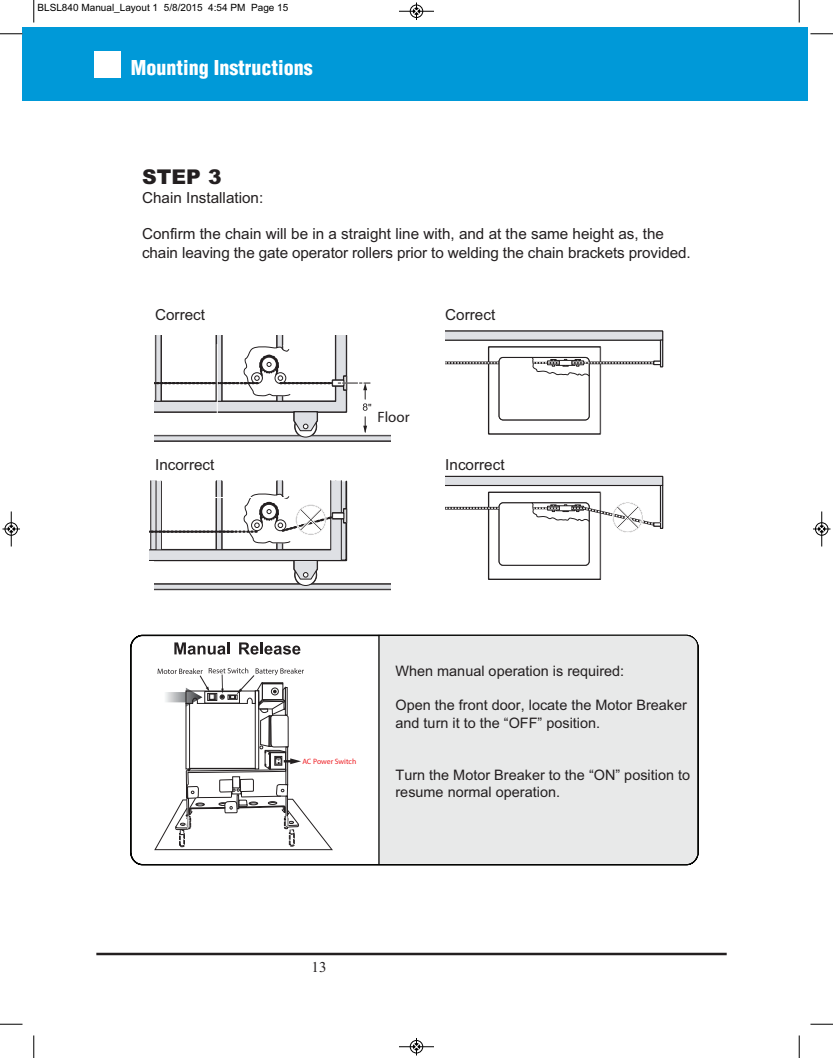
<style>
.page{position:relative;width:833px;height:1058px;background:#fff}
.page>*{position:absolute;margin:0;border:0;box-sizing:border-box;transform-origin:0 0}
.t1{font:900 20.38px "Arial";color:#231f20}
.t2{font:900 condensed 20px "Helvetica LT Std";color:#fff}
.t3{font:15.25px/18.2px "Arial";color:#231f20}
.t4{font:15px "Myriad Pro";color:#231f20}
.t5{font:15px "Times New Roman";color:#231f20}
.t6{font:14.5px/17.4px "Arial";color:#231f20}
.t7{font:10px "Arial";color:#000}
.t8{font:10px "Arial";color:#231f20}
.t9{font:7.75px "Myriad Pro";letter-spacing:-.005em;color:#ee1d23}
</style>
<div class="page">
<div style="left:22px;top:27px;width:785px;height:74px;background:#0099d8"></div>
<hr style="left:96px;top:952px;width:630px;height:3px;background:#231f20">
<div style="left:94px;top:51px;width:27px;height:26px;background:#fff"></div>
<hr style="left:77px;top:915px;width:675px;height:1px;background:#231f20">
<svg style="left:155px;top:335px;width:235px;height:107px"></svg>
<svg style="left:150px;top:480px;width:240px;height:111px"></svg>
<div style="left:659px;top:339px;width:4px;height:28px;border:1px solid #231f20"></div>
<svg style="left:445px;top:330px;width:218px;height:11px"></svg>
<div style="left:499px;top:357px;width:90px;height:63px;border:1px solid #231f20;border-radius:4px"></div>
<div style="left:660px;top:340px;width:2px;height:27px;border:1px solid #231f20"></div>
<svg style="left:445px;top:357px;width:215px;height:19px"></svg>
<div style="left:488px;top:491px;width:113px;height:89px;border:2px solid #231f20"></div>
<div style="left:488px;top:492px;width:112px;height:87px;background:#fff"></div>
<div style="left:488px;top:492px;width:112px;height:87px;border:1px solid #231f20"></div>
<div style="left:498px;top:502px;width:91px;height:64px;border:1px solid #231f20;border-radius:4px"></div>
<div style="left:659px;top:485px;width:4px;height:44px;border:1px solid #231f20"></div>
<svg style="left:445px;top:476px;width:218px;height:10px"></svg>
<div style="left:499px;top:502px;width:90px;height:63px;border:1px solid #231f20;border-radius:4px"></div>
<div style="left:660px;top:485px;width:2px;height:43px;border:1px solid #231f20"></div>
<svg style="left:445px;top:502px;width:216px;height:31px"></svg>
<svg style="left:130px;top:634px;width:568px;height:231px"></svg>
<svg style="left:174px;top:642px;width:55px;height:12px"></svg>
<svg style="left:239px;top:642px;width:61px;height:12px"></svg>
<div style="left:379px;top:635px;width:318px;height:229px;background:#e8e9e9"></div>
<hr style="left:378px;top:635px;width:1px;height:229px;background:#040503">
<svg style="left:153px;top:667px;width:181px;height:199px"></svg>
<svg style="left:33px;top:0;width:2px;height:22px"></svg>
<svg style="left:0;top:33px;width:22px;height:2px"></svg>
<svg style="left:798px;top:0;width:2px;height:22px"></svg>
<svg style="left:810px;top:33px;width:22px;height:2px"></svg>
<svg style="left:33px;top:1035px;width:2px;height:23px"></svg>
<svg style="left:0;top:1023px;width:22px;height:2px"></svg>
<svg style="left:798px;top:1035px;width:2px;height:23px"></svg>
<svg style="left:810px;top:1023px;width:22px;height:2px"></svg>
<hr style="left:399px;top:11px;width:35px;height:1px;background:#000">
<div style="left:410px;top:5px;width:13px;height:13px;border:1px solid #000;border-radius:50%"></div>
<svg style="left:413px;top:2px;width:6px;height:18px"></svg>
<hr style="left:399px;top:1046px;width:35px;height:1px;background:#000">
<div style="left:410px;top:1040px;width:13px;height:13px;border:1px solid #000;border-radius:50%"></div>
<svg style="left:413px;top:1038px;width:6px;height:17px"></svg>
<hr style="left:11px;top:511px;width:1px;height:35px;background:#000">
<div style="left:5px;top:522px;width:13px;height:13px;border:1px solid #000;border-radius:50%"></div>
<svg style="left:2px;top:526px;width:18px;height:6px"></svg>
<hr style="left:821px;top:511px;width:1px;height:35px;background:#000">
<div style="left:815px;top:522px;width:13px;height:13px;border:1px solid #000;border-radius:50%"></div>
<svg style="left:813px;top:526px;width:17px;height:6px"></svg>
<p class="t7" style="left:38px;top:2px;width:252px">BLSL840 Manual_Layout 1 5/8/2015 4:54 PM Page 15</p>
<h2 class="t2" style="left:131px;top:59px;width:183px">Mounting Instructions</h2>
<h1 class="t1" style="left:142px;top:162px;width:81px">STEP 3</h1>
<p class="t3" style="left:142px;top:188px;width:123px">Chain Installation:</p>
<p class="t3" style="left:142px;top:225px;width:550px">Confirm the chain will be in a straight line with, and at the same height as, the chain leaving the gate operator rollers prior to welding the chain brackets provided.</p>
<p class="t3" style="left:155px;top:306px;width:51px">Correct</p>
<p class="t3" style="left:445px;top:306px;width:51px">Correct</p>
<p class="t8" style="left:368px;top:400px;width:5px">"</p>
<p class="t4" style="left:377px;top:411px;width:33px">Floor</p>
<p class="t3" style="left:155px;top:456px;width:61px">Incorrect</p>
<p class="t3" style="left:445px;top:456px;width:61px">Incorrect</p>
<p class="t9" style="left:302px;top:758px;width:55px">AC Power Switch</p>
<p class="t6" style="left:395px;top:662px;width:230px">When manual operation is required:</p>
<p class="t6" style="left:395px;top:696px;width:293px">Open the front door, locate the Motor Breaker and turn it to the “OFF” position.</p>
<p class="t6" style="left:395px;top:766px;width:296px">Turn the Motor Breaker to the “ON” position to resume normal operation.</p>
<p class="t5" style="left:311px;top:958px;width:16px">13</p>
</div>
